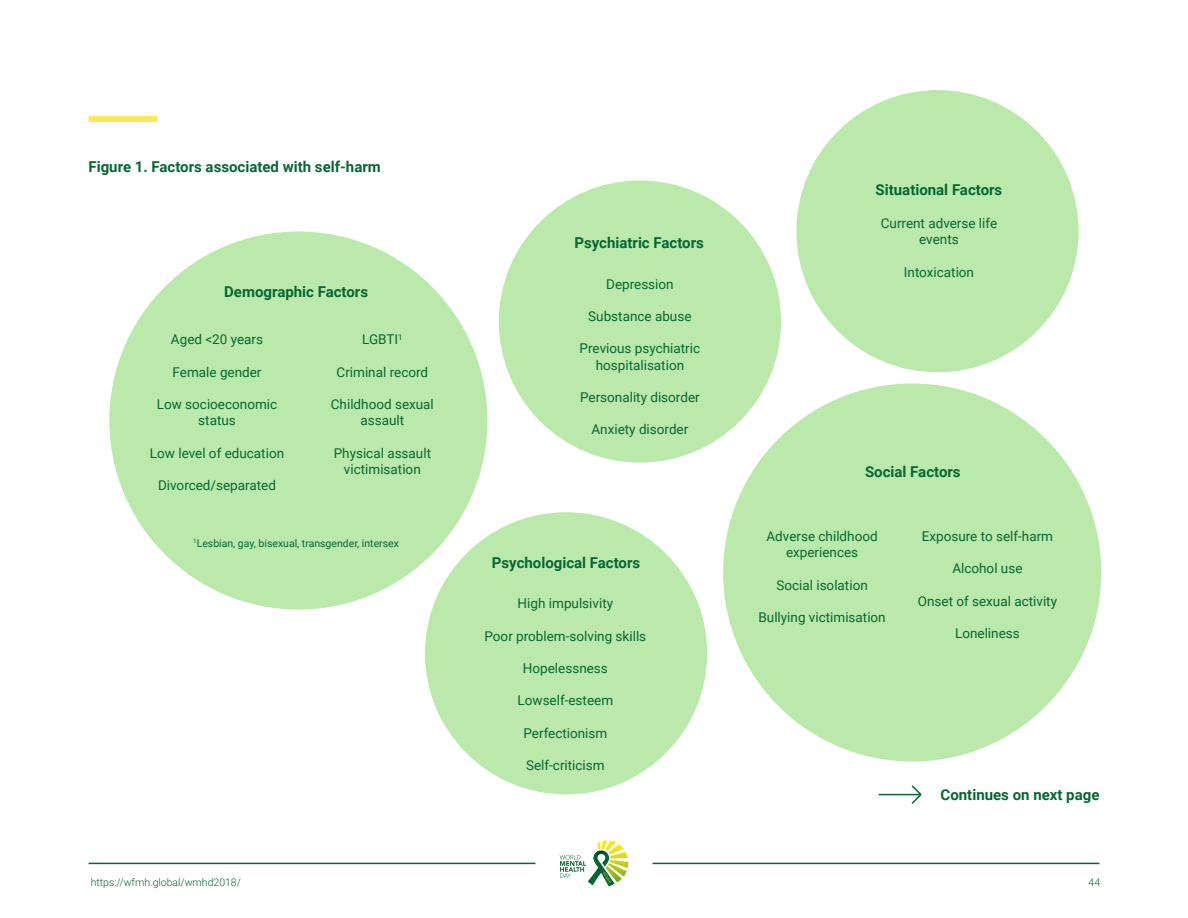
<style>
.page{position:relative;width:1188px;height:918px;background:#fff}
.page>*{position:absolute;margin:0;border:0;box-sizing:border-box;transform-origin:0 0}
.t1{font:700 15px "Roboto";color:#076633}
.t2{font:13.5px/16.2px "Roboto";color:#076633;text-align:center}
.t3{font:10.5px "Roboto";color:#076633}
.t4{font:300 10.5px "Roboto";color:#076633}
</style>
<div class="page">
<svg style="left:560px;top:840px;width:68px;height:46px"></svg>
<hr style="left:89px;top:863px;width:446px;height:1px;background:#076633">
<hr style="left:653px;top:863px;width:446px;height:1px;background:#076633">
<div style="left:89px;top:116px;width:68px;height:6px;background:#fce759"></div>
<div style="left:796px;top:90px;width:283px;height:282px;background:#bae9ab;border-radius:50%"></div>
<div style="left:499px;top:180px;width:282px;height:283px;background:#bae9ab;border-radius:50%"></div>
<div style="left:425px;top:512px;width:282px;height:282px;background:#bae9ab;border-radius:50%"></div>
<div style="left:723px;top:383px;width:378px;height:379px;background:#bae9ab;border-radius:50%"></div>
<div style="left:109px;top:231px;width:378px;height:379px;background:#bae9ab;border-radius:50%"></div>
<hr style="left:879px;top:794px;width:42px;height:1px;background:#076633">
<svg style="left:910px;top:785px;width:12px;height:19px"></svg>
<p class="t1" style="left:89px;top:156px;width:294px">Figure 1. Factors associated with self-harm</p>
<p class="t1" style="left:224px;top:281px;width:145px">Demographic Factors</p>
<p class="t2" style="left:171px;top:331px;width:94px">Aged &lt;20 years</p>
<p class="t2" style="left:173px;top:363px;width:90px">Female gender</p>
<p class="t2" style="left:157px;top:396px;width:122px">Low socioeconomic status</p>
<p class="t2" style="left:150px;top:444px;width:136px">Low level of education</p>
<p class="t2" style="left:158px;top:477px;width:119px">Divorced/separated</p>
<p class="t2" style="left:362px;top:331px;width:42px">LGBTI<sup>1</sup></p>
<p class="t2" style="left:337px;top:363px;width:93px">Criminal record</p>
<p class="t2" style="left:331px;top:396px;width:105px">Childhood sexual assault</p>
<p class="t2" style="left:334px;top:444px;width:99px">Physical assault victimisation</p>
<p class="t3" style="left:193px;top:536px;width:207px"><sup>1</sup>Lesbian, gay, bisexual, transgender, intersex</p>
<p class="t1" style="left:574px;top:233px;width:131px">Psychiatric Factors</p>
<p class="t2" style="left:606px;top:275px;width:69px">Depression</p>
<p class="t2" style="left:588px;top:308px;width:105px">Substance abuse</p>
<p class="t2" style="left:580px;top:340px;width:122px">Previous psychiatric hospitalisation</p>
<p class="t2" style="left:580px;top:389px;width:121px">Personality disorder</p>
<p class="t2" style="left:592px;top:421px;width:98px">Anxiety disorder</p>
<p class="t1" style="left:492px;top:552px;width:150px">Psychological Factors</p>
<p class="t2" style="left:518px;top:595px;width:97px">High impulsivity</p>
<p class="t2" style="left:485px;top:627px;width:163px">Poor problem-solving skills</p>
<p class="t2" style="left:523px;top:660px;width:86px">Hopelessness</p>
<p class="t2" style="left:518px;top:692px;width:97px">Lowself-esteem</p>
<p class="t2" style="left:523px;top:724px;width:85px">Perfectionism</p>
<p class="t2" style="left:526px;top:757px;width:80px">Self-criticism</p>
<p class="t1" style="left:876px;top:179px;width:128px">Situational Factors</p>
<p class="t2" style="left:881px;top:215px;width:118px">Current adverse life events</p>
<p class="t2" style="left:904px;top:263px;width:72px">Intoxication</p>
<p class="t1" style="left:865px;top:462px;width:97px">Social Factors</p>
<p class="t2" style="left:767px;top:528px;width:113px">Adverse childhood experiences</p>
<p class="t2" style="left:776px;top:576px;width:93px">Social isolation</p>
<p class="t2" style="left:758px;top:609px;width:129px">Bullying victimisation</p>
<p class="t2" style="left:922px;top:528px;width:133px">Exposure to self-harm</p>
<p class="t2" style="left:952px;top:560px;width:72px">Alcohol use</p>
<p class="t2" style="left:918px;top:593px;width:141px">Onset of sexual activity</p>
<p class="t2" style="left:955px;top:625px;width:66px">Loneliness</p>
<p class="t1" style="left:941px;top:784px;width:160px">Continues on next page</p>
<p class="t4" style="left:91px;top:875px;width:152px">https://wfmh.global/wmhd2018/</p>
<p class="t4" style="left:1089px;top:875px;width:13px">44</p>
</div>
